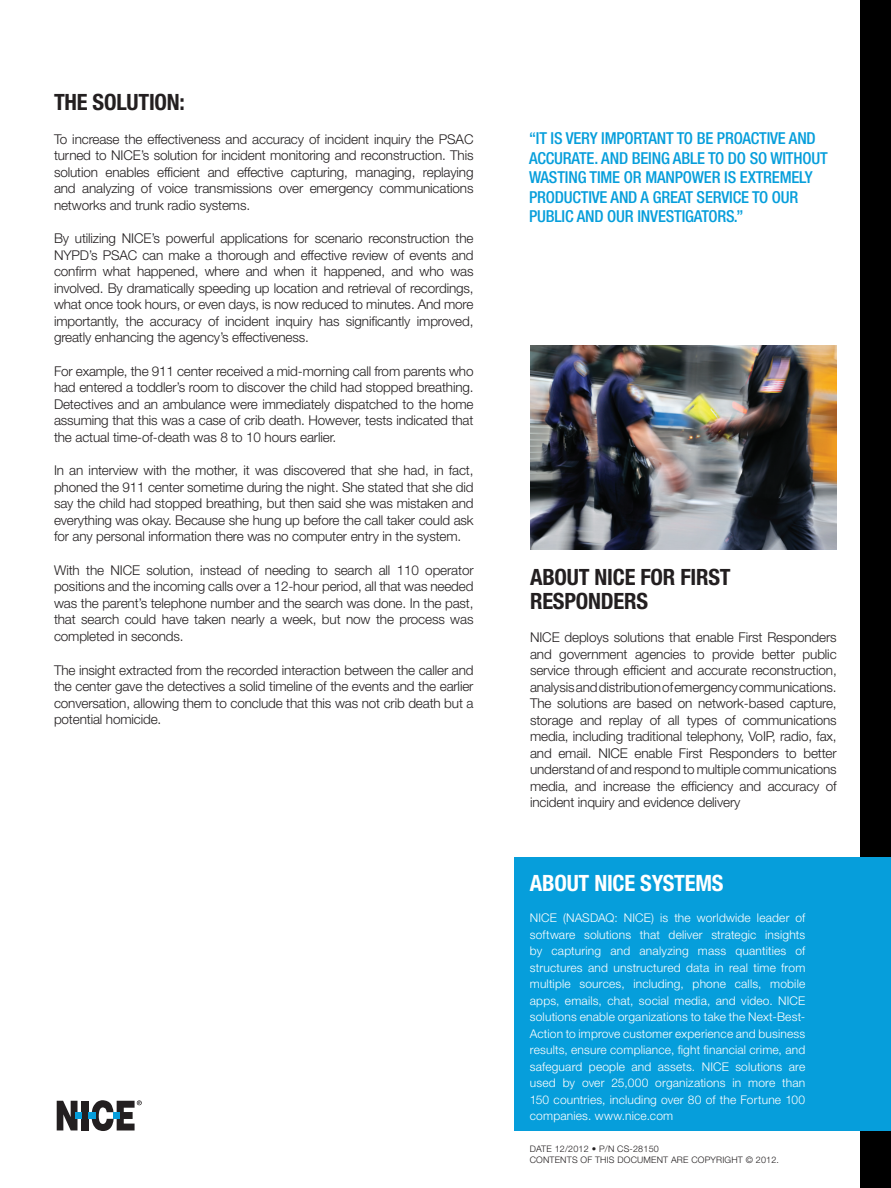
<style>
.page{position:relative;width:891px;height:1188px;background:#fff}
.page>*{position:absolute;margin:0;border:0;box-sizing:border-box;transform-origin:0 0}
.Body_Text_9_11{font:700 condensed 22.5px/24px "Helvetica Neue LT Std";letter-spacing:-.01em;color:#231f20}
.About_Title_15{font:700 condensed 22.5px "Helvetica Neue LT Std";letter-spacing:-.01em;color:#fff}
.Text_Caps_blue_11_13{font:500 condensed 16.5px/19.5px "Helvetica Neue LT Std";letter-spacing:-.01em;color:#069edb}
.Body_Text_9_11-2{font:300 13.5px/16.5px "Helvetica Neue LT Std";letter-spacing:-.01em;color:#231f20;text-align:justify}
.AboutText-9_13_light{font:300 12px/16.5px "Helvetica Neue LT Std";letter-spacing:.015em;color:#fff;text-align:justify}
.t1{font:300 9px "Helvetica Neue LT Std";letter-spacing:.02em;color:#231f20}
</style>
<div class="page">
<div style="left:860px;top:0;width:31px;height:1188px;background:#000"></div>
<div style="left:515px;top:858px;width:376px;height:273px;background:#069edb"></div>
<div style="left:82px;top:1101px;width:7px;height:29px;background:#231f20"></div>
<svg style="left:57px;top:1101px;width:21px;height:29px"></svg>
<div style="left:89px;top:1112px;width:6px;height:7px;background:#069edb"></div>
<div style="left:75px;top:1112px;width:7px;height:7px;background:#069edb"></div>
<svg style="left:92px;top:1100px;width:50px;height:31px"></svg>
<img style="left:530px;top:345px;width:307px;height:205px">
<p class="Body_Text_9_11" style="left:54px;top:90px;width:132px">THE SOLUTION:</p>
<p class="Body_Text_9_11-2" style="left:54px;top:131px;width:421px">To increase the effectiveness and accuracy of incident inquiry the PSAC turned to NICE’s solution for incident monitoring and reconstruction. This solution enables efficient and effective capturing, managing, replaying and analyzing of voice transmissions over emergency communications networks and trunk radio systems.</p>
<p class="Body_Text_9_11-2" style="left:54px;top:230px;width:421px">By utilizing NICE’s powerful applications for scenario reconstruction the NYPD’s PSAC can make a thorough and effective review of events and confirm what happened, where and when it happened, and who was involved. By dramatically speeding up location and retrieval of recordings, what once took hours, or even days, is now reduced to minutes. And more importantly, the accuracy of incident inquiry has significantly improved, greatly enhancing the agency’s effectiveness.</p>
<p class="Body_Text_9_11-2" style="left:54px;top:363px;width:421px">For example, the 911 center received a mid-morning call from parents who had entered a toddler’s room to discover the child had stopped breathing.<br>Detectives and an ambulance were immediately dispatched to the home assuming that this was a case of crib death. However, tests indicated that the actual time-of-death was 8 to 10 hours earlier.</p>
<p class="Body_Text_9_11-2" style="left:54px;top:462px;width:421px">In an interview with the mother, it was discovered that she had, in fact, phoned the 911 center sometime during the night. She stated that she did say the child had stopped breathing, but then said she was mistaken and everything was okay. Because she hung up before the call taker could ask for any personal information there was no computer entry in the system.</p>
<p class="Body_Text_9_11-2" style="left:54px;top:562px;width:421px">With the NICE solution, instead of needing to search all 110 operator positions and the incoming calls over a 12-hour period, all that was needed was the parent’s telephone number and the search was done. In the past, that search could have taken nearly a week, but now the process was completed in seconds.</p>
<p class="Body_Text_9_11-2" style="left:54px;top:661px;width:421px">The insight extracted from the recorded interaction between the caller and the center gave the detectives a solid timeline of the events and the earlier conversation, allowing them to conclude that this was not crib death but a potential homicide.</p>
<p class="Text_Caps_blue_11_13" style="left:529px;top:129px;width:300px">“IT IS VERY IMPORTANT TO BE PROACTIVE AND ACCURATE. AND BEING ABLE TO DO SO WITHOUT WASTING TIME OR MANPOWER IS EXTREMELY PRODUCTIVE AND A GREAT SERVICE TO OUR PUBLIC AND OUR INVESTIGATORS.”</p>
<p class="Body_Text_9_11" style="left:530px;top:564px;width:202px">ABOUT NICE FOR FIRST<br>RESPONDERS</p>
<p class="Body_Text_9_11-2" style="left:530px;top:629px;width:308px">NICE deploys solutions that enable First Responders and government agencies to provide better public service through efficient and accurate reconstruction, analysis and distribution of emergency communications.<br>The solutions are based on network-based capture, storage and replay of all types of communications media, including traditional telephony, VoIP, radio, fax, and email. NICE enable First Responders to better understand of and respond to multiple communications media, and increase the efficiency and accuracy of incident inquiry and evidence delivery</p>
<p class="About_Title_15" style="left:530px;top:869px;width:195px">ABOUT NICE SYSTEMS</p>
<p class="AboutText-9_13_light" style="left:530px;top:909px;width:277px">NICE (NASDAQ: NICE) is the worldwide leader of software solutions that deliver strategic insights by capturing and analyzing mass quantities of structures and unstructured data in real time from multiple sources, including, phone calls, mobile apps, emails, chat, social media, and video. NICE solutions enable organizations to take the Next-Best-Action to improve customer experience and business results, ensure compliance, fight financial crime, and safeguard people and assets. NICE solutions are used by over 25,000 organizations in more than 150 countries, including over 80 of the Fortune 100 companies. www.nice.com</p>
<p class="t1" style="left:530px;top:1144px;width:131px">DATE 12/2012 • P/N CS-28150</p>
<p class="t1" style="left:530px;top:1154px;width:251px">CONTENTS OF THIS DOCUMENT ARE COPYRIGHT © 2012.</p>
</div>
